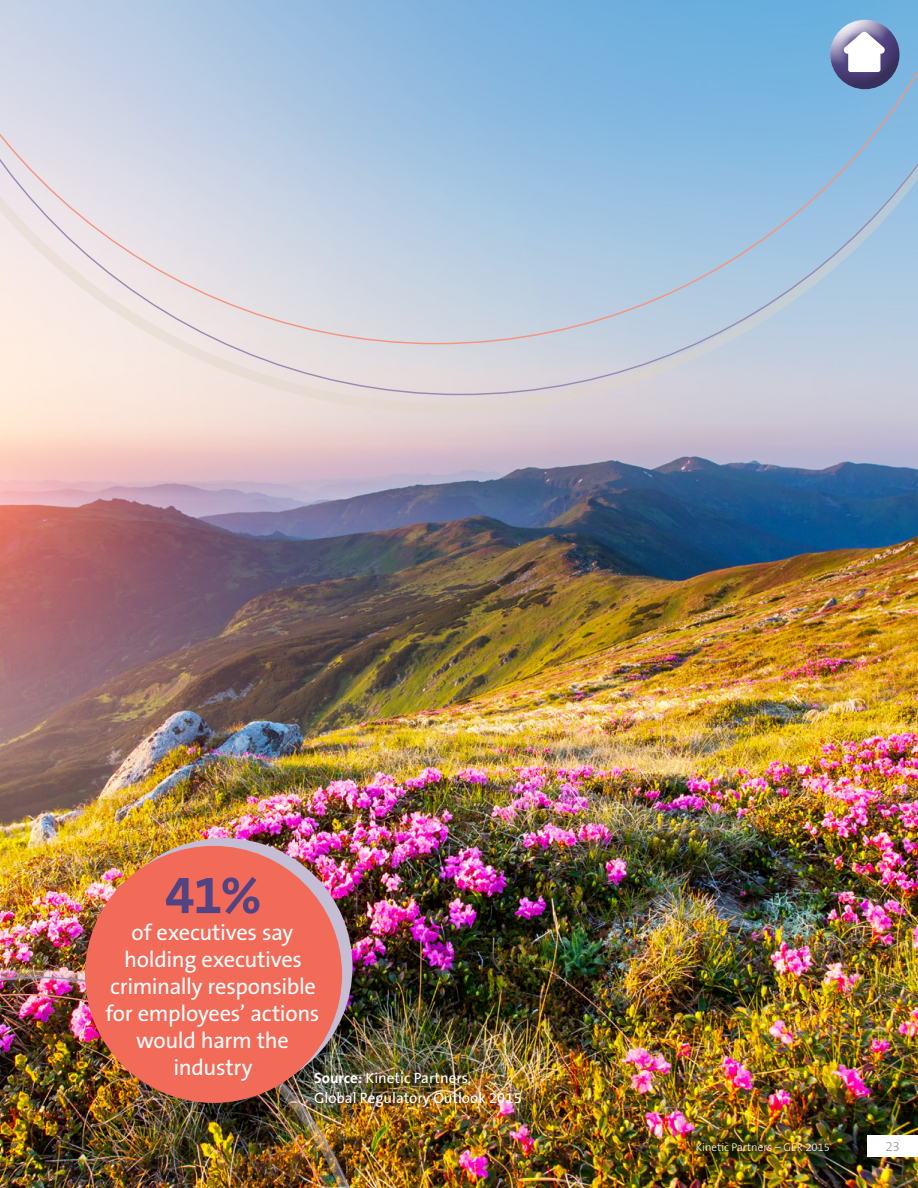
<style>
.page{position:relative;width:918px;height:1188px;background:#fff}
.page>*{position:absolute;margin:0;border:0;box-sizing:border-box;transform-origin:0 0}
.t1{font:700 54px "The Sans B7";color:#524383}
.t2{font:22.5px/27px "The Sans B5 Plain";letter-spacing:-.015em;color:#fff;text-align:center}
.t3{font:15px/19.5px "The Sans B5 Plain";color:#fff}
.t4{font:300 13.5px "The Sans B3";color:#939598}
.t5{font:300 11.25px "The Sans B3";color:#fff}
.s1{font-family:"The Sans B7";font-weight:700}
</style>
<div class="page">
<img style="left:0;top:413px;width:918px;height:775px">
<img style="left:0;top:977px;width:372px;height:211px">
<img style="left:0;top:994px;width:352px;height:194px">
<svg style="left:0;top:395px;width:918px;height:18px;background:#e1d6d6"></svg>
<svg style="left:0;top:344px;width:918px;height:51px;background:#ddd8db"></svg>
<svg style="left:0;top:0;width:918px;height:344px;background:#b0c9e0"></svg>
<div style="left:95px;top:838px;width:257px;height:257px;background:#c4bdd3;border-radius:50%"></div>
<div style="left:85px;top:846px;width:257px;height:257px;background:#f26a58;border-radius:50%"></div>
<svg style="left:816px;top:9px;width:92px;height:73px;background:#77b3dd"></svg>
<div style="left:821px;top:27px;width:91px;height:63px;background:#000;opacity:.3"></div>
<svg style="left:843px;top:32px;width:42px;height:40px"></svg>
<div style="left:867px;top:1135px;width:51px;height:21px;background:#fff"></div>
<h1 class="t1" style="left:165px;top:866px;width:98px">41%</h1>
<p class="t2" style="left:105px;top:920px;width:216px">of executives say holding executives criminally responsible for employees’ actions would harm the industry</p>
<p class="t3" style="left:314px;top:1069px;width:209px"><span class="s1">Source:</span> Kinetic Partners,<br>Global Regulatory Outlook 2015</p>
<p class="t5" style="left:696px;top:1141px;width:136px">Kinetic Partners – GER 2015</p>
<p class="t4" style="left:885px;top:1139px;width:16px">23</p>
</div>
